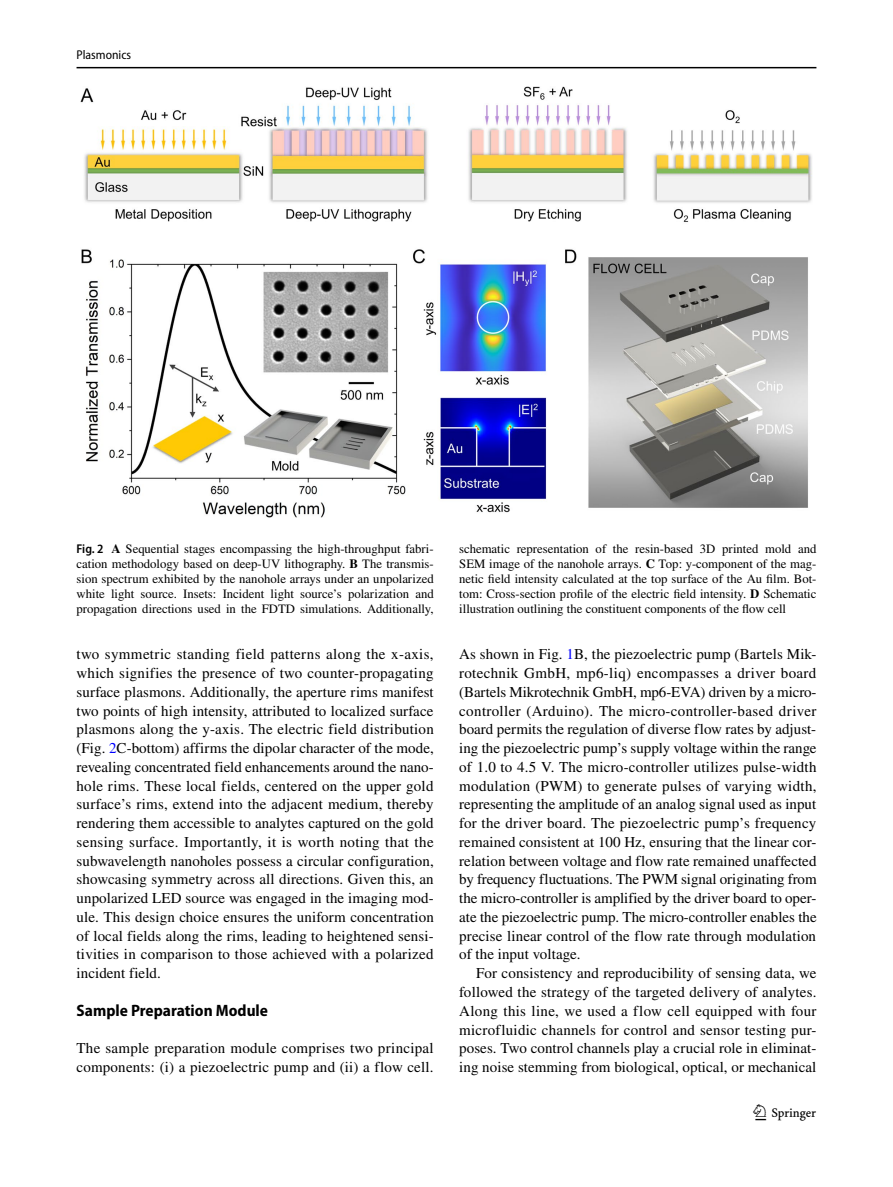
<style>
.page{position:relative;width:893px;height:1187px;background:#fff}
.page>*{position:absolute;margin:0;border:0;box-sizing:border-box;transform-origin:0 0}
.t1{font:22.5px "Springnew Regular 3";color:#000}
.t2{font:700 semi-condensed 16.5px "Myriad Pro";color:#000}
.t3{font:15px/18.8px "STIX";letter-spacing:.015em;color:#000;text-align:justify}
.t4{font:12.75px/15px "STIX";color:#000;text-align:justify}
.t5{font:semi-condensed 12.75px "Myriad Pro";color:#000}
.s1{font-family:"Myriad Pro";font-weight:600;font-stretch:semi-condensed}
.s2{font-weight:700}
.s3{color:#00f}
</style>
<div class="page">
<hr style="left:77px;top:67px;width:739px;height:1px;background:#000">
<img style="left:80px;top:87px;width:732px;height:431px">
<p class="t5" style="left:77px;top:48px;width:56px">Plasmonics</p>
<p class="t4" style="left:77px;top:542px;width:359px"><span class="s1">Fig. 2</span> <span class="s2">A</span> Sequential stages encompassing the high-throughput fabri&shy;cation methodology based on deep-UV lithography. <span class="s2">B</span> The transmis&shy;sion spectrum exhibited by the nanohole arrays under an unpolarized white light source. Insets: Incident light source’s polarization and propagation directions used in the FDTD simulations. Additionally,</p>
<p class="t4" style="left:459px;top:542px;width:359px">schematic representation of the resin-based 3D printed mold and SEM image of the nanohole arrays. <span class="s2">C</span> Top: y-component of the mag&shy;netic field intensity calculated at the top surface of the Au film. Bot&shy;tom: Cross-section profile of the electric field intensity. <span class="s2">D</span> Schematic illustration outlining the constituent components of the flow cell</p>
<p class="t3" style="left:77px;top:646px;width:359px">two symmetric standing field patterns along the x-axis, which signifies the presence of two counter-propagating surface plasmons. Additionally, the aperture rims manifest two points of high intensity, attributed to localized surface plasmons along the y-axis. The electric field distribution (Fig. <span class="s3">2</span>C-bottom) affirms the dipolar character of the mode, revealing concentrated field enhancements around the nano&shy;hole rims. These local fields, centered on the upper gold surface’s rims, extend into the adjacent medium, thereby rendering them accessible to analytes captured on the gold sensing surface. Importantly, it is worth noting that the subwavelength nanoholes possess a circular configuration, showcasing symmetry across all directions. Given this, an unpolarized LED source was engaged in the imaging mod&shy;ule. This design choice ensures the uniform concentration of local fields along the rims, leading to heightened sensi&shy;tivities in comparison to those achieved with a polarized incident field.</p>
<p class="t2" style="left:77px;top:1000px;width:193px">Sample Preparation Module</p>
<p class="t3" style="left:77px;top:1039px;width:359px">The sample preparation module comprises two principal components: (i) a piezoelectric pump and (ii) a flow cell.</p>
<p class="t3" style="left:459px;top:646px;width:359px">As shown in Fig. <span class="s3">1</span>B, the piezoelectric pump (Bartels Mik&shy;rotechnik GmbH, mp6-liq) encompasses a driver board (Bartels Mikrotechnik GmbH, mp6-EVA) driven by a micro&shy;controller (Arduino). The micro-controller-based driver board permits the regulation of diverse flow rates by adjust&shy;ing the piezoelectric pump’s supply voltage within the range of 1.0 to 4.5 V. The micro-controller utilizes pulse-width modulation (PWM) to generate pulses of varying width, representing the amplitude of an analog signal used as input for the driver board. The piezoelectric pump’s frequency remained consistent at 100 Hz, ensuring that the linear cor&shy;relation between voltage and flow rate remained unaffected by frequency fluctuations. The PWM signal originating from the micro-controller is amplified by the driver board to oper&shy;ate the piezoelectric pump. The micro-controller enables the precise linear control of the flow rate through modulation of the input voltage.</p>
<p class="t3" style="left:459px;top:964px;width:359px;text-indent:17px">For consistency and reproducibility of sensing data, we followed the strategy of the targeted delivery of analytes.<br>Along this line, we used a flow cell equipped with four microfluidic channels for control and sensor testing pur&shy;poses. Two control channels play a crucial role in eliminat&shy;ing noise stemming from biological, optical, or mechanical</p>
<h1 class="t1" style="left:755px;top:1104px;width:62px">1 3</h1>
</div>
